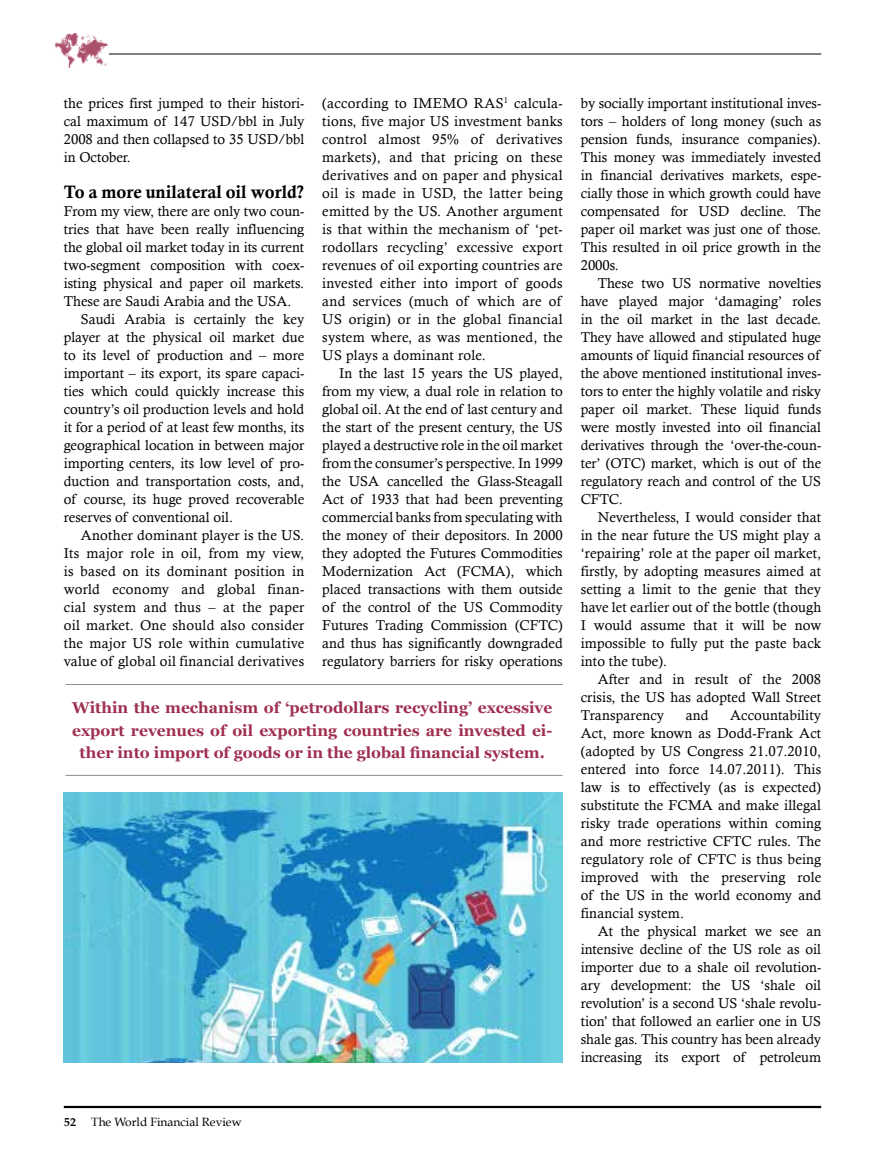
<style>
.page{position:relative;width:885px;height:1161px;background:#fff}
.page>*{position:absolute;margin:0;border:0;box-sizing:border-box;transform-origin:0 0}
.t1{font:18px "Calis MT Bol";color:#000}
.t2{font:700 15.6px/22.5px "Georgia";color:#9f2f50;text-align:center}
.t3{font:14.25px/18px "Calisto";color:#000;text-align:justify}
.t4{font:14.25px "Calisto";letter-spacing:.02em;color:#000}
.t5{font:12px "Book Antiqua";color:#000}
.t6{font:700 12px "Palatino";color:#000}
</style>
<div class="page">
<hr style="left:64px;top:1106px;width:757px;height:2px;background:#000">
<img style="left:56px;top:34px;width:52px;height:33px">
<hr style="left:109px;top:54px;width:712px;height:1px;background:#000">
<hr style="left:65px;top:775px;width:497px;height:1px;background:#807f83">
<hr style="left:66px;top:684px;width:496px;height:1px;background:#807f83">
<img style="left:64px;top:792px;width:498px;height:270px">
<p class="t3" style="left:64px;top:94px;width:242px">the prices first jumped to their histori&shy;cal maximum of 147 USD/bbl in July 2008 and then collapsed to 35 USD/bbl in October.</p>
<p class="t1" style="left:64px;top:182px;width:242px">To a more unilateral oil world?</p>
<p class="t3" style="left:64px;top:202px;width:242px">From my view, there are only two coun-</p>
<p class="t3" style="left:64px;top:220px;width:242px">tries that have been really influencing</p>
<p class="t3" style="left:64px;top:238px;width:242px">the global oil market today in its current</p>
<p class="t3" style="left:64px;top:256px;width:242px">two-segment composition with coex-</p>
<p class="t3" style="left:64px;top:274px;width:242px">isting physical and paper oil markets.</p>
<p class="t3" style="left:64px;top:292px;width:229px">These are Saudi Arabia and the USA.</p>
<p class="t3" style="left:81px;top:310px;width:225px">Saudi Arabia is certainly the key</p>
<p class="t3" style="left:64px;top:328px;width:242px">player at the physical oil market due</p>
<p class="t3" style="left:64px;top:346px;width:242px">to its level of production and – more</p>
<p class="t3" style="left:64px;top:364px;width:242px">important – its export, its spare capaci-</p>
<p class="t3" style="left:64px;top:382px;width:242px">ties which could quickly increase this</p>
<p class="t3" style="left:64px;top:400px;width:242px">country’s oil production levels and hold</p>
<p class="t3" style="left:64px;top:418px;width:242px">it for a period of at least few months, its</p>
<p class="t3" style="left:64px;top:436px;width:242px">geographical location in between major</p>
<p class="t3" style="left:64px;top:454px;width:242px">importing centers, its low level of pro-</p>
<p class="t3" style="left:64px;top:472px;width:242px">duction and transportation costs, and,</p>
<p class="t3" style="left:64px;top:490px;width:242px">of course, its huge proved recoverable</p>
<p class="t3" style="left:64px;top:508px;width:171px">reserves of conventional oil.</p>
<p class="t4" style="left:81px;top:527px;width:225px">Another dominant player is the US.</p>
<p class="t4" style="left:64px;top:545px;width:242px">Its major role in oil, from my view,</p>
<p class="t4" style="left:64px;top:563px;width:242px">is based on its dominant position in</p>
<p class="t4" style="left:64px;top:581px;width:242px">world economy and global finan-</p>
<p class="t4" style="left:64px;top:599px;width:242px">cial system and thus – at the paper</p>
<p class="t4" style="left:64px;top:617px;width:242px">oil market. One should also consider</p>
<p class="t4" style="left:64px;top:635px;width:242px">the major US role within cumulative</p>
<p class="t4" style="left:64px;top:653px;width:242px">value of global oil financial derivatives</p>
<p class="t3" style="left:322px;top:94px;width:242px">(according to IMEMO RAS<sup>1</sup> calcula&shy;tions, five major US investment banks control almost 95% of derivatives markets), and that pricing on these derivatives and on paper and physical oil is made in USD, the latter being emitted by the US. Another argument is that within the mechanism of ‘pet&shy;rodollars recycling’ excessive export revenues of oil exporting countries are invested either into import of goods and services (much of which are of US origin) or in the global financial system where, as was mentioned, the US plays a dominant role.</p>
<p class="t3" style="left:322px;top:364px;width:242px;text-indent:17px">In the last 15 years the US played, from my view, a dual role in relation to global oil. At the end of last century and the start of the present century, the US played a destructive role in the oil market from the consumer’s perspective. In 1999 the USA cancelled the Glass-Steagall Act of 1933 that had been preventing commercial banks from speculating with the money of their depositors. In 2000 they adopted the Futures Commodities Modernization Act (FCMA), which placed transactions with them outside of the control of the US Commodity Futures Trading Commission (CFTC) and thus has significantly downgraded regulatory barriers for risky operations</p>
<p class="t2" style="left:72px;top:696px;width:481px">Within the mechanism of ‘petrodollars recycling’ excessive export revenues of oil exporting countries are invested ei&shy;ther into import of goods or in the global financial system.</p>
<p class="t3" style="left:580px;top:94px;width:242px">by socially important institutional inves&shy;tors – holders of long money (such as pension funds, insurance companies).<br>This money was immediately invested in financial derivatives markets, espe&shy;cially those in which growth could have compensated for USD decline. The paper oil market was just one of those.<br>This resulted in oil price growth in the 2000s.</p>
<p class="t3" style="left:580px;top:274px;width:242px;text-indent:17px">These two US normative novelties have played major ‘damaging’ roles in the oil market in the last decade.<br>They have allowed and stipulated huge amounts of liquid financial resources of the above mentioned institutional inves&shy;tors to enter the highly volatile and risky paper oil market. These liquid funds were mostly invested into oil financial derivatives through the ‘over-the-coun&shy;ter’ (OTC) market, which is out of the regulatory reach and control of the US CFTC.</p>
<p class="t3" style="left:580px;top:508px;width:242px;text-indent:17px">Nevertheless, I would consider that in the near future the US might play a ‘repairing’ role at the paper oil market, firstly, by adopting measures aimed at setting a limit to the genie that they have let earlier out of the bottle (though I would assume that it will be now impossible to fully put the paste back into the tube).</p>
<p class="t3" style="left:580px;top:670px;width:242px;text-indent:17px">After and in result of the 2008 crisis, the US has adopted Wall Street Transparency</p>
<p class="t3" style="left:580px;top:706px;width:242px;text-indent:149px">Accountability Act, more known as Dodd-Frank Act (adopted by US Congress 21.07.2010, entered into force 14.07.2011). This law is to effectively (as is expected) substitute the FCMA and make illegal risky trade operations within coming and more restrictive CFTC rules. The regulatory role of CFTC is thus being improved with the preserving role of the US in the world economy and financial system.</p>
<p class="t3" style="left:580px;top:922px;width:242px;text-indent:17px">At the physical market we see an intensive decline of the US role as oil importer due to a shale oil revolution&shy;ary development: the US ‘shale oil revolution’ is a second US ‘shale revolu&shy;tion’ that followed an earlier one in US shale gas. This country has been already increasing its export of petroleum</p>
<p class="t3" style="left:685px;top:706px;width:24px">and</p>
<p class="t6" style="left:64px;top:1112px;width:13px">52</p>
<p class="t5" style="left:91px;top:1114px;width:152px">The World Financial Review</p>
</div>
